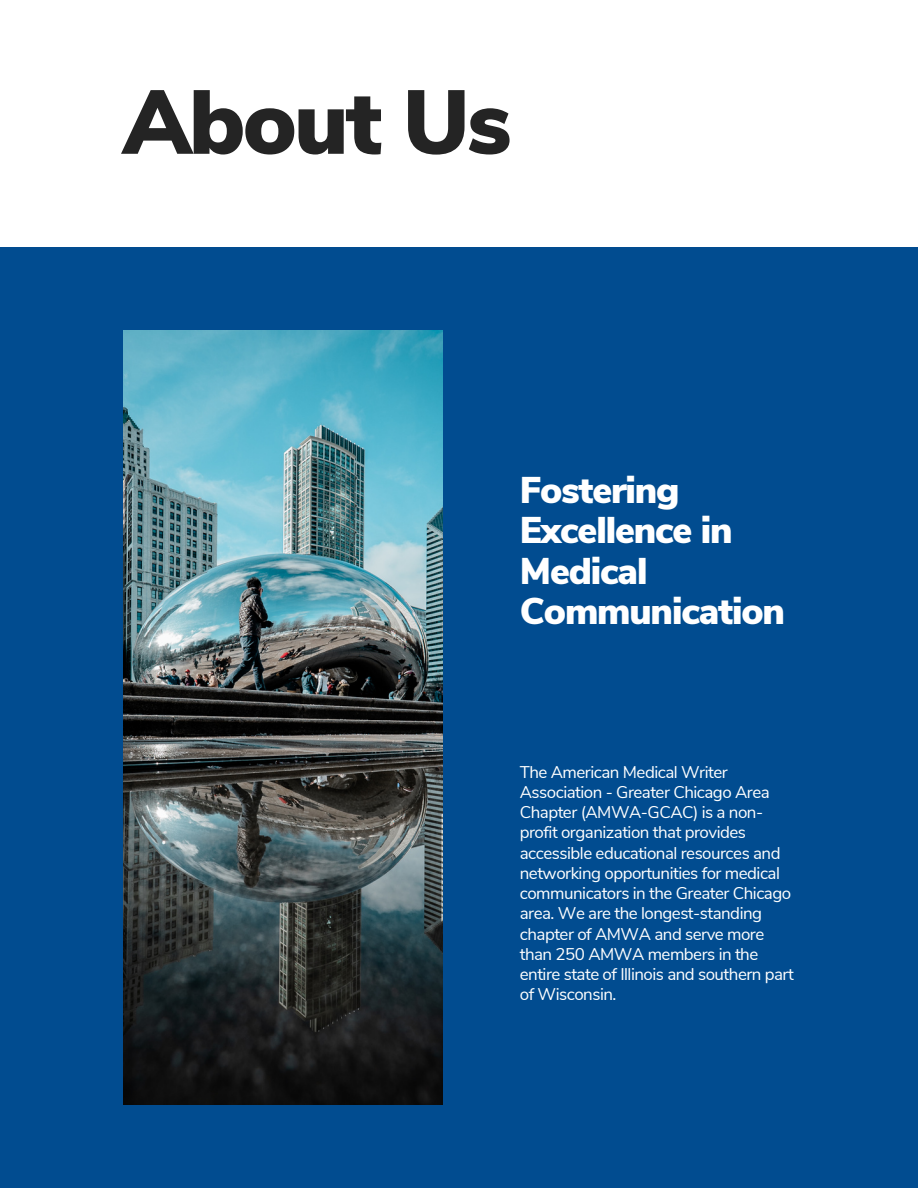
<style>
.page{position:relative;width:918px;height:1188px;background:#fff}
.page>*{position:absolute;margin:0;border:0;box-sizing:border-box;transform-origin:0 0}
.t1{font:900 90.3px "Nunito Sans";letter-spacing:-.03em;color:#242424}
.t2{font:900 37.2px/40.5px "Nunito Sans";letter-spacing:-.03em;color:#fff}
.t3{font:16.95px/20.2px "Nunito Sans";letter-spacing:-.03em;color:#fff}
</style>
<div class="page">
<div style="left:0;top:247px;width:918px;height:941px;background:#014c90"></div>
<img style="left:123px;top:330px;width:319px;height:774px">
<h1 class="t1" style="left:123px;top:62px;width:390px">About Us</h1>
<h2 class="t2" style="left:520px;top:470px;width:267px">Fostering<br>Excellence in<br>Medical<br>Communication</h2>
<p class="t3" style="left:520px;top:762px;width:276px">The American Medical Writer<br>Association - Greater Chicago Area<br>Chapter (AMWA-GCAC) is a non&shy;profit organization that provides accessible educational resources and networking opportunities for medical communicators in the Greater Chicago area. We are the longest-standing chapter of AMWA and serve more than 250 AMWA members in the entire state of Illinois and southern part of Wisconsin.</p>
</div>
